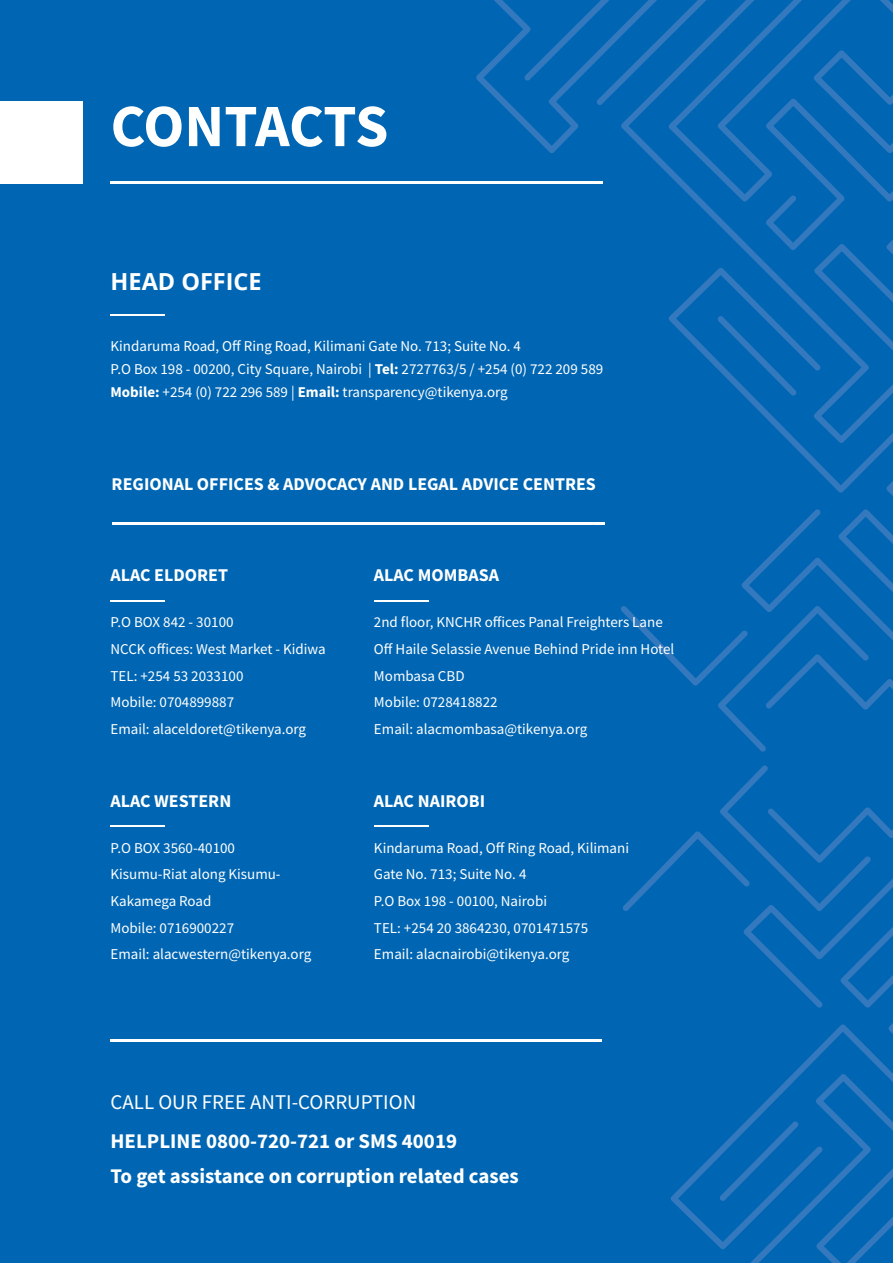
<style>
.page{position:relative;width:893px;height:1263px;background:#0066b3}
.page>*{position:absolute;margin:0;border:0;box-sizing:border-box;transform-origin:0 0}
.t1{font:700 60px "Source Sans Pro";letter-spacing:-.01em;color:#fff}
.t2{font:700 23.55px "Open Sans";color:#fff}
.t3{font:700 20.85px/35px "Source Sans Pro";color:#fff}
.t4{font:20.85px "Source Sans Pro";color:#fff}
.t5{font:700 18px "Source Sans Pro";color:#fff}
.t6{font:15px/26.7px "Source Sans Pro";color:#fff}
.s1{font-weight:700}
</style>
<div class="page">
<hr style="left:111px;top:1039px;width:491px;height:3px;background:#fff">
<hr style="left:111px;top:314px;width:54px;height:2px;background:#fff">
<div style="left:0;top:101px;width:83px;height:83px;background:#fff"></div>
<hr style="left:111px;top:181px;width:492px;height:3px;background:#fff">
<svg style="left:476px;top:0;width:417px;height:1263px"></svg>
<hr style="left:111px;top:825px;width:54px;height:2px;background:#fff">
<hr style="left:111px;top:600px;width:54px;height:2px;background:#fff">
<hr style="left:374px;top:600px;width:55px;height:2px;background:#fff">
<hr style="left:374px;top:825px;width:55px;height:2px;background:#fff">
<hr style="left:113px;top:522px;width:492px;height:3px;background:#fff">
<h1 class="t1" style="left:111px;top:86px;width:279px">CONTACTS</h1>
<h2 class="t2" style="left:111px;top:265px;width:153px">HEAD OFFICE</h2>
<p class="t6" style="left:111px;top:334px;width:494px;line-height:23.1px">Kindaruma Road, Off Ring Road, Kilimani Gate No. 713; Suite No. 4<br>P.O Box 198 - 00200, City Square, Nairobi | <span class="s1">Tel:</span> 2727763/5 / +254 (0) 722 209 589<br><span class="s1">Mobile:</span> +254 (0) 722 296 589 | <span class="s1">Email:</span> transparency@tikenya.org</p>
<p class="t5" style="left:112px;top:472px;width:486px">REGIONAL OFFICES &amp; ADVOCACY AND LEGAL ADVICE CENTRES</p>
<p class="t5" style="left:111px;top:563px;width:119px">ALAC ELDORET</p>
<p class="t6" style="left:111px;top:609px;width:217px">P.O BOX 842 - 30100<br>NCCK offices: West Market - Kidiwa<br>TEL: +254 53 2033100<br>Mobile: 0704899887<br>Email: alaceldoret@tikenya.org</p>
<p class="t5" style="left:111px;top:789px;width:122px">ALAC WESTERN</p>
<p class="t6" style="left:111px;top:834px;width:202px">P.O BOX 3560-40100<br>Kisumu-Riat along Kisumu-<br>Kakamega Road<br>Mobile: 0716900227<br>Email: alacwestern@tikenya.org</p>
<p class="t5" style="left:374px;top:563px;width:127px">ALAC MOMBASA</p>
<p class="t6" style="left:374px;top:609px;width:302px">2nd floor, KNCHR offices Panal Freighters Lane<br>Off Haile Selassie Avenue Behind Pride inn Hotel<br>Mombasa CBD<br>Mobile: 0728418822<br>Email: alacmombasa@tikenya.org</p>
<p class="t5" style="left:374px;top:789px;width:113px">ALAC NAIROBI</p>
<p class="t6" style="left:374px;top:834px;width:257px">Kindaruma Road, Off Ring Road, Kilimani<br>Gate No. 713; Suite No. 4<br>P.O Box 198 - 00100, Nairobi<br>TEL: +254 20 3864230, 0701471575<br>Email: alacnairobi@tikenya.org</p>
<h3 class="t4" style="left:111px;top:1089px;width:307px">CALL OUR FREE ANTI-CORRUPTION</h3>
<h3 class="t3" style="left:111px;top:1123px;width:410px">HELPLINE 0800-720-721 or SMS 40019<br>To get assistance on corruption related cases</h3>
</div>
